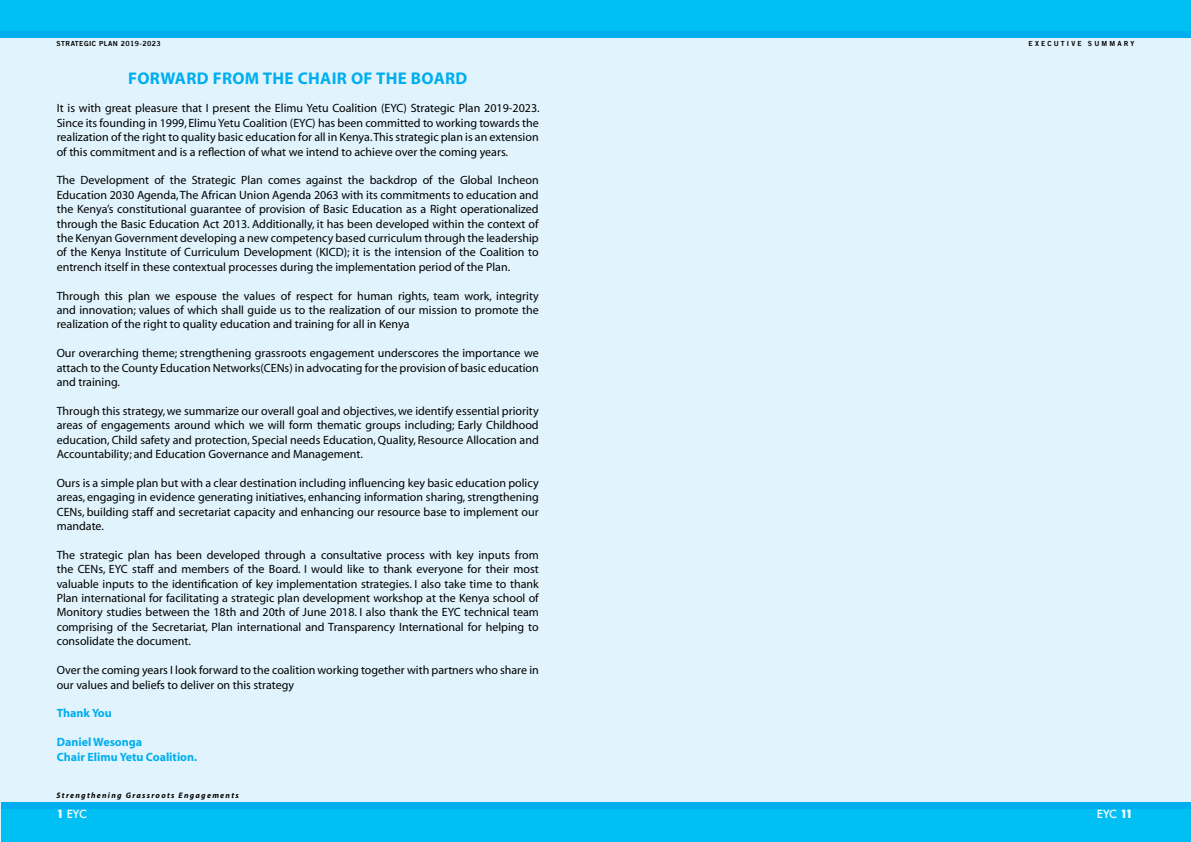
<style>
.page{position:relative;width:1191px;height:842px;background:#fff}
.page>*{position:absolute;margin:0;border:0;box-sizing:border-box;transform-origin:0 0}
.t1{font:700 17px "Myriad";letter-spacing:.02em;color:#00aeef}
.t2{font:12px/14.4px "Myriad";color:#000;text-align:justify}
.t3{font:700 12px/14.4px "Myriad";color:#00aeef}
.t4{font:500 11px "Futura";letter-spacing:-.02em;color:#fff}
.t5{font:italic 700 8px "Myriad";letter-spacing:.16em;color:#000}
.t6{font:7px "Trade Gothic Bold Two";letter-spacing:.06em;color:#000}
.t7{font:7px "Trade Gothic Bold Two";letter-spacing:.3em;color:#000}
.s1{font-weight:800;font-stretch:condensed}
</style>
<div class="page">
<div style="left:0;top:0;width:1190px;height:841px;background:#e1f4fd"></div>
<div style="left:0;top:25px;width:1191px;height:13px;background:#00aeef"></div>
<div style="left:0;top:0;width:1191px;height:31px;background:#00c0f3"></div>
<div style="left:1px;top:802px;width:1190px;height:14px;background:#00aeef"></div>
<div style="left:1px;top:809px;width:1190px;height:33px;background:#00c0f3"></div>
<p class="t6" style="left:57px;top:39px;width:106px">STRATEGIC PLAN 2019-2023</p>
<p class="t7" style="left:1028px;top:39px;width:107px">EXECUTIVE SUMMARY</p>
<h1 class="t1" style="left:128px;top:69px;width:341px">FORWARD FROM THE CHAIR OF THE BOARD</h1>
<p class="t2" style="left:57px;top:102px;width:484px">It is with great pleasure that I present the Elimu Yetu Coalition (EYC) Strategic Plan 2019-2023.<br>Since its founding in 1999, Elimu Yetu Coalition (EYC) has been committed to working towards the realization of the right to quality basic education for all in Kenya. This strategic plan is an extension of this commitment and is a reflection of what we intend to achieve over the coming years.</p>
<p class="t2" style="left:57px;top:174px;width:483px">The Development of the Strategic Plan comes against the backdrop of the Global Incheon Education 2030 Agenda, The African Union Agenda 2063 with its commitments to education and the Kenya’s constitutional guarantee of provision of Basic Education as a Right operationalized through the Basic Education Act 2013. Additionally, it has been developed within the context of the Kenyan Government developing a new competency based curriculum through the leadership of the Kenya Institute of Curriculum Development (KICD); it is the intension of the Coalition to entrench itself in these contextual processes during the implementation period of the Plan.</p>
<p class="t2" style="left:57px;top:289px;width:483px">Through this plan we espouse the values of respect for human rights, team work, integrity and innovation; values of which shall guide us to the realization of our mission to promote the realization of the right to quality education and training for all in Kenya</p>
<p class="t2" style="left:57px;top:347px;width:483px">Our overarching theme; strengthening grassroots engagement underscores the importance we attach to the County Education Networks(CENs) in advocating for the provision of basic education and training.</p>
<p class="t2" style="left:57px;top:404px;width:483px">Through this strategy, we summarize our overall goal and objectives, we identify essential priority areas of engagements around which we will form thematic groups including; Early Childhood education, Child safety and protection, Special needs Education, Quality, Resource Allocation and Accountability; and Education Governance and Management.</p>
<p class="t2" style="left:57px;top:476px;width:483px">Ours is a simple plan but with a clear destination including influencing key basic education policy areas, engaging in evidence generating initiatives, enhancing information sharing, strengthening CENs, building staff and secretariat capacity and enhancing our resource base to implement our mandate.</p>
<p class="t2" style="left:57px;top:548px;width:483px">The strategic plan has been developed through a consultative process with key inputs from the CENs, EYC staff and members of the Board. I would like to thank everyone for their most valuable inputs to the identification of key implementation strategies. I also take time to thank Plan international for facilitating a strategic plan development workshop at the Kenya school of Monitory studies between the 18th and 20th of June 2018. I also thank the EYC technical team comprising of the Secretariat, Plan international and Transparency International for helping to consolidate the document.</p>
<p class="t2" style="left:57px;top:663px;width:483px">Over the coming years I look forward to the coalition working together with partners who share in our values and beliefs to deliver on this strategy</p>
<p class="t3" style="left:57px;top:706px;width:57px">Thank You</p>
<p class="t3" style="left:57px;top:735px;width:142px">Daniel Wesonga<br>Chair Elimu Yetu Coalition.</p>
<p class="t5" style="left:57px;top:791px;width:184px">Strengthening Grassroots Engagements</p>
<p class="t4" style="left:57px;top:806px;width:32px"><span class="s1">1</span> EYC</p>
<p class="t4" style="left:1096px;top:806px;width:37px">EYC <span class="s1">11</span></p>
</div>
